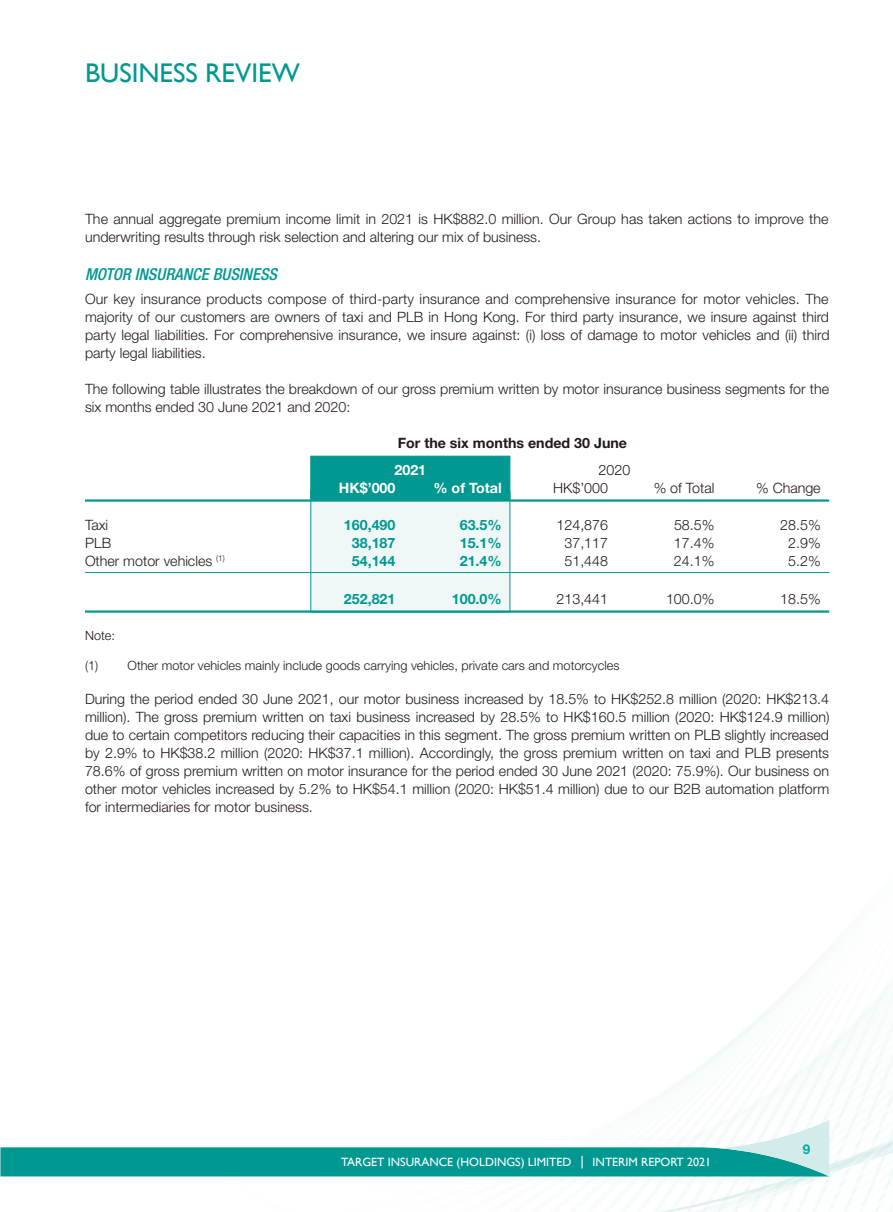
<style>
.page{position:relative;width:893px;height:1212px;background:#fff}
.page>*{position:absolute;margin:0;border:0;box-sizing:border-box;transform-origin:0 0}
.Heading{font:27px "Gill Sans";color:#009891}
.Subhead_2{font:italic 500 condensed 16.5px "Helvetica Neue LT Std";color:#009891}
.Body_Text{font:300 14.25px/18px "Helvetica Neue LT Std";color:#231916}
.Table_2_Colume{font:300 14.25px "Helvetica Neue LT Std";color:#231916}
.Table_2_Colume-2{font:700 14.25px "Helvetica Neue LT Std";color:#009891}
.Table_2_Colume-3{font:700 14.25px "Helvetica Neue LT Std";color:#231916}
.Table_2_Colume-4{font:700 14.25px "Helvetica Neue LT Std";color:#fff}
.t1{font:700 13.5px "Helvetica Neue LT Std";color:#00a8a4}
.t2{font:300 12.75px "Helvetica Neue LT Std";color:#231916}
.t3{font:12px "Gill Sans";color:#fff}
</style>
<div class="page">
<img style="left:125px;top:971px;width:768px;height:241px">
<svg style="left:0;top:1120px;width:829px;height:56px"></svg>
<div style="left:310px;top:491px;width:200px;height:121px;background:#eff8f7"></div>
<div style="left:310px;top:456px;width:200px;height:45px;background:#009891;border:1px solid #009891"></div>
<hr style="left:85px;top:499px;width:744px;height:3px;background:#009891">
<hr style="left:85px;top:572px;width:744px;height:1px;background:#009891">
<hr style="left:85px;top:610px;width:744px;height:3px;background:#009891">
<p class="Heading" style="left:85px;top:57px;width:216px">BUSINESS REVIEW</p>
<p class="Body_Text" style="left:85px;top:210px;width:745px">The annual aggregate premium income limit in 2021 is HK$882.0 million. Our Group has taken actions to improve the underwriting results through risk selection and altering our mix of business.</p>
<p class="Subhead_2" style="left:85px;top:265px;width:194px">MOTOR INSURANCE BUSINESS</p>
<p class="Body_Text" style="left:85px;top:290px;width:746px;text-align:justify">Our key insurance products compose of third-party insurance and comprehensive insurance for motor vehicles. The majority of our customers are owners of taxi and PLB in Hong Kong. For third party insurance, we insure against third party legal liabilities. For comprehensive insurance, we insure against: (i) loss of damage to motor vehicles and (ii) third party legal liabilities.</p>
<p class="Body_Text" style="left:85px;top:380px;width:746px">The following table illustrates the breakdown of our gross premium written by motor insurance business segments for the six months ended 30 June 2021 and 2020:</p>
<p class="Table_2_Colume-3" style="left:398px;top:434px;width:231px">For the six months ended 30 June</p>
<p class="Table_2_Colume-4" style="left:394px;top:461px;width:33px">2021</p>
<p class="Table_2_Colume" style="left:599px;top:461px;width:33px">2020</p>
<p class="Table_2_Colume-4" style="left:339px;top:479px;width:58px">HK$’000</p>
<p class="Table_2_Colume-4" style="left:433px;top:479px;width:70px">% of Total</p>
<p class="Table_2_Colume" style="left:553px;top:479px;width:56px">HK$’000</p>
<p class="Table_2_Colume" style="left:654px;top:479px;width:62px">% of Total</p>
<p class="Table_2_Colume" style="left:756px;top:479px;width:66px">% Change</p>
<p class="Table_2_Colume" style="left:85px;top:516px;width:25px">Taxi</p>
<p class="Table_2_Colume-2" style="left:344px;top:516px;width:53px">160,490</p>
<p class="Table_2_Colume-2" style="left:460px;top:516px;width:43px">63.5%</p>
<p class="Table_2_Colume" style="left:557px;top:516px;width:53px">124,876</p>
<p class="Table_2_Colume" style="left:674px;top:516px;width:42px">58.5%</p>
<p class="Table_2_Colume" style="left:780px;top:516px;width:42px">28.5%</p>
<p class="Table_2_Colume" style="left:85px;top:534px;width:28px">PLB</p>
<p class="Table_2_Colume-2" style="left:352px;top:534px;width:45px">38,187</p>
<p class="Table_2_Colume-2" style="left:460px;top:534px;width:43px">15.1%</p>
<p class="Table_2_Colume" style="left:564px;top:534px;width:45px">37,117</p>
<p class="Table_2_Colume" style="left:674px;top:534px;width:42px">17.4%</p>
<p class="Table_2_Colume" style="left:788px;top:534px;width:34px">2.9%</p>
<p class="Table_2_Colume" style="left:85px;top:552px;width:141px">Other motor vehicles <sup>(1)</sup></p>
<p class="Table_2_Colume-2" style="left:352px;top:552px;width:45px">54,144</p>
<p class="Table_2_Colume-2" style="left:460px;top:552px;width:43px">21.4%</p>
<p class="Table_2_Colume" style="left:564px;top:552px;width:45px">51,448</p>
<p class="Table_2_Colume" style="left:674px;top:552px;width:42px">24.1%</p>
<p class="Table_2_Colume" style="left:788px;top:552px;width:34px">5.2%</p>
<p class="Table_2_Colume-2" style="left:344px;top:590px;width:53px">252,821</p>
<p class="Table_2_Colume-2" style="left:452px;top:590px;width:51px">100.0%</p>
<p class="Table_2_Colume" style="left:557px;top:590px;width:53px">213,441</p>
<p class="Table_2_Colume" style="left:666px;top:590px;width:50px">100.0%</p>
<p class="Table_2_Colume" style="left:780px;top:590px;width:42px">18.5%</p>
<p class="t2" style="left:85px;top:627px;width:32px">Note:</p>
<p class="t2" style="left:85px;top:657px;width:536px">(1) Other motor vehicles mainly include goods carrying vehicles, private cars and motorcycles</p>
<p class="Body_Text" style="left:85px;top:690px;width:746px;text-align:justify">During the period ended 30 June 2021, our motor business increased by 18.5% to HK$252.8 million (2020: HK$213.4 million). The gross premium written on taxi business increased by 28.5% to HK$160.5 million (2020: HK$124.9 million) due to certain competitors reducing their capacities in this segment. The gross premium written on PLB slightly increased by 2.9% to HK$38.2 million (2020: HK$37.1 million). Accordingly, the gross premium written on taxi and PLB presents 78.6% of gross premium written on motor insurance for the period ended 30 June 2021 (2020: 75.9%). Our business on other motor vehicles increased by 5.2% to HK$54.1 million (2020: HK$51.4 million) due to our B2B automation platform for intermediaries for motor business.</p>
<p class="t3" style="left:341px;top:1155px;width:232px">TARGET INSURANCE (HOLDINGS) LIMITED</p>
<p class="t3" style="left:593px;top:1155px;width:120px">INTERIM REPORT 2021</p>
<p class="t1" style="left:803px;top:1141px;width:9px">9</p>
</div>
